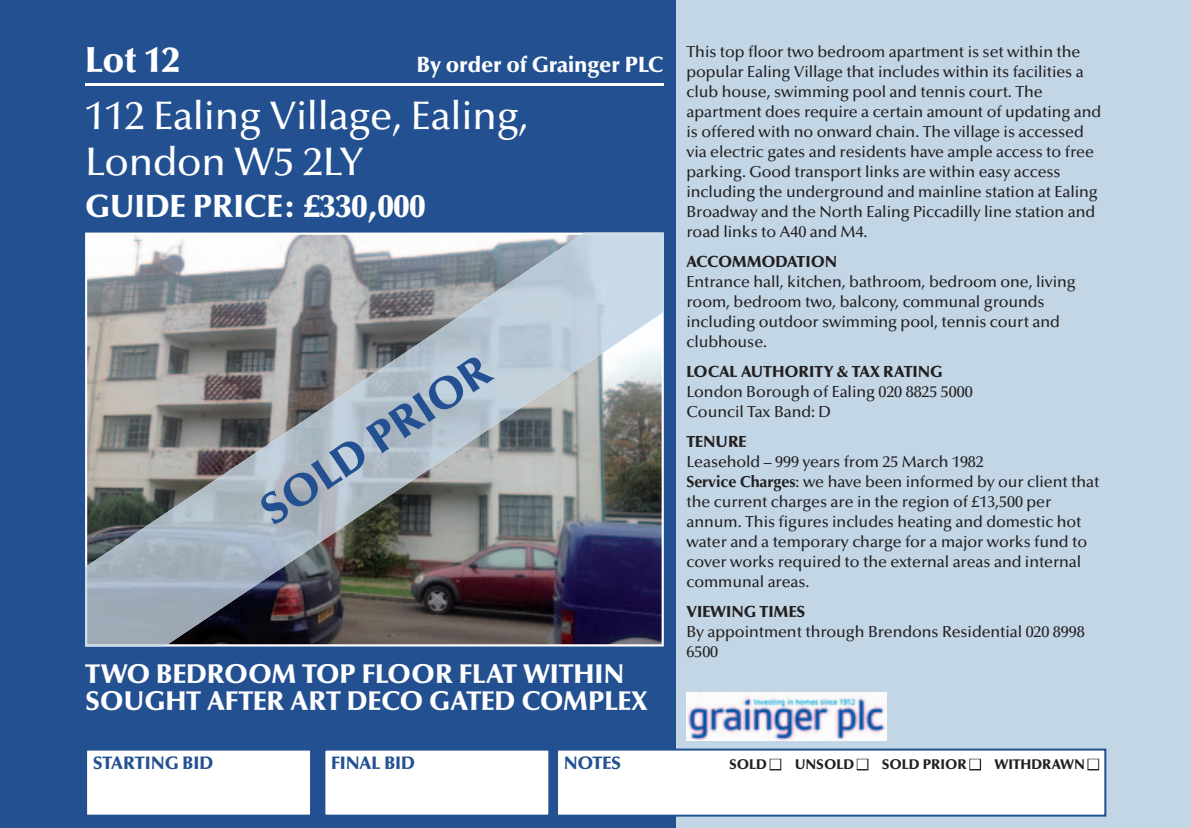
<style>
.page{position:relative;width:1191px;height:828px;background:#fff}
.page>*{position:absolute;margin:0;border:0;box-sizing:border-box;transform-origin:0 0}
.t1{font:900 44px "Optima LT Std";color:#225091}
.t2{font:500 40px/46px "Optima LT Std";letter-spacing:-.005em;color:#fff}
.t3{font:900 36px "Optima LT Std";color:#fff}
.t4{font:900 32px "Optima LT Std";letter-spacing:-.005em;color:#fff}
.t5{font:900 27px/27px "Optima LT Std";letter-spacing:-.005em;color:#fff}
.t6{font:900 22px "Optima LT Std";letter-spacing:-.005em;color:#fff}
.t7{font:900 18px "Optima LT Std";letter-spacing:-.005em;color:#225091}
.t8{font:500 16px/20px "Optima LT Std";letter-spacing:-.005em;color:#231f20}
.t9{font:900 16px "Optima LT Std";letter-spacing:-.005em;color:#231f20}
.t10{font:900 16px "Optima LT Std";letter-spacing:-.03em;color:#231f20}
.t11{font:900 14px "Optima LT Std";letter-spacing:-.005em;color:#231f20}
.s1{font-weight:700}
.s2{color:#fff}
</style>
<div class="page">
<div style="left:0;top:0;width:1190px;height:828px;background:#c2d6e5"></div>
<div style="left:0;top:0;width:675px;height:828px;background:#225091"></div>
<hr style="left:85px;top:83px;width:578px;height:2px;background:#fff">
<div style="left:87px;top:750px;width:223px;height:65px;background:#fff"></div>
<div style="left:325px;top:750px;width:224px;height:65px;background:#fff"></div>
<svg style="left:558px;top:748px;width:548px;height:68px;background:#f0f3f6"></svg>
<img style="left:85px;top:233px;width:578px;height:413px">
<img style="left:686px;top:692px;width:200px;height:48px">
<h3 class="t3" style="left:85px;top:39px;width:96px">Lot 12</h3>
<h3 class="t6" style="left:417px;top:51px;width:248px">By order of Grainger PLC</h3>
<h2 class="t2" style="left:85px;top:94px;width:445px">112 Ealing Village, Ealing,<br>London W5 2LY</h2>
<h3 class="t4" style="left:85px;top:188px;width:342px">GUIDE PRICE: £330,000</h3>
<h1 class="t1" style="left:250px;top:493px;width:269px;rotate:-34deg">SOLD PRIOR</h1>
<h3 class="t5" style="left:85px;top:661px;width:564px">TWO BEDROOM TOP FLOOR FLAT WITHIN<br>SOUGHT AFTER ART DECO GATED COMPLEX</h3>
<p class="t8" style="left:686px;top:42px;width:416px">This top floor two bedroom apartment is set within the popular Ealing Village that includes within its facilities a club house, swimming pool and tennis court. The apartment does require a certain amount of updating and is offered with no onward chain. The village is accessed via electric gates and residents have ample access to free parking. Good transport links are within easy access including the underground and mainline station at Ealing Broadway and the North Ealing Piccadilly line station and road links to A40 and M4.</p>
<p class="t10" style="left:686px;top:252px;width:152px">ACCOMMODATION</p>
<p class="t8" style="left:686px;top:272px;width:391px">Entrance hall, kitchen, bathroom, bedroom one, living room, bedroom two, balcony, communal grounds including outdoor swimming pool, tennis court and clubhouse.</p>
<p class="t9" style="left:686px;top:362px;width:257px">LOCAL AUTHORITY &amp; TAX RATING</p>
<p class="t8" style="left:686px;top:382px;width:288px">London Borough of Ealing 020 8825 5000<br>Council Tax Band: D</p>
<p class="t9" style="left:686px;top:432px;width:62px">TENURE</p>
<p class="t8" style="left:686px;top:452px;width:414px">Leasehold – 999 years from 25 March 1982<br><span class="s1">Service Charges</span>: we have been informed by our client that the current charges are in the region of £13,500 per annum. This figures includes heating and domestic hot water and a temporary charge for a major works fund to cover works required to the external areas and internal communal areas.</p>
<p class="t9" style="left:686px;top:602px;width:120px">VIEWING TIMES</p>
<p class="t8" style="left:686px;top:622px;width:399px">By appointment through Brendons Residential 020 8998<br>6500</p>
<p class="t7" style="left:93px;top:753px;width:122px">STARTING BID</p>
<p class="t7" style="left:331px;top:753px;width:86px">FINAL BID</p>
<p class="t7" style="left:563px;top:753px;width:59px">NOTES</p>
<p class="t11" style="left:729px;top:756px;width:371px">SOLD <span class="s2">■</span> UNSOLD <span class="s2">■</span> SOLD PRIOR <span class="s2">■</span> WITHDRAWN <span class="s2">■</span></p>
</div>
